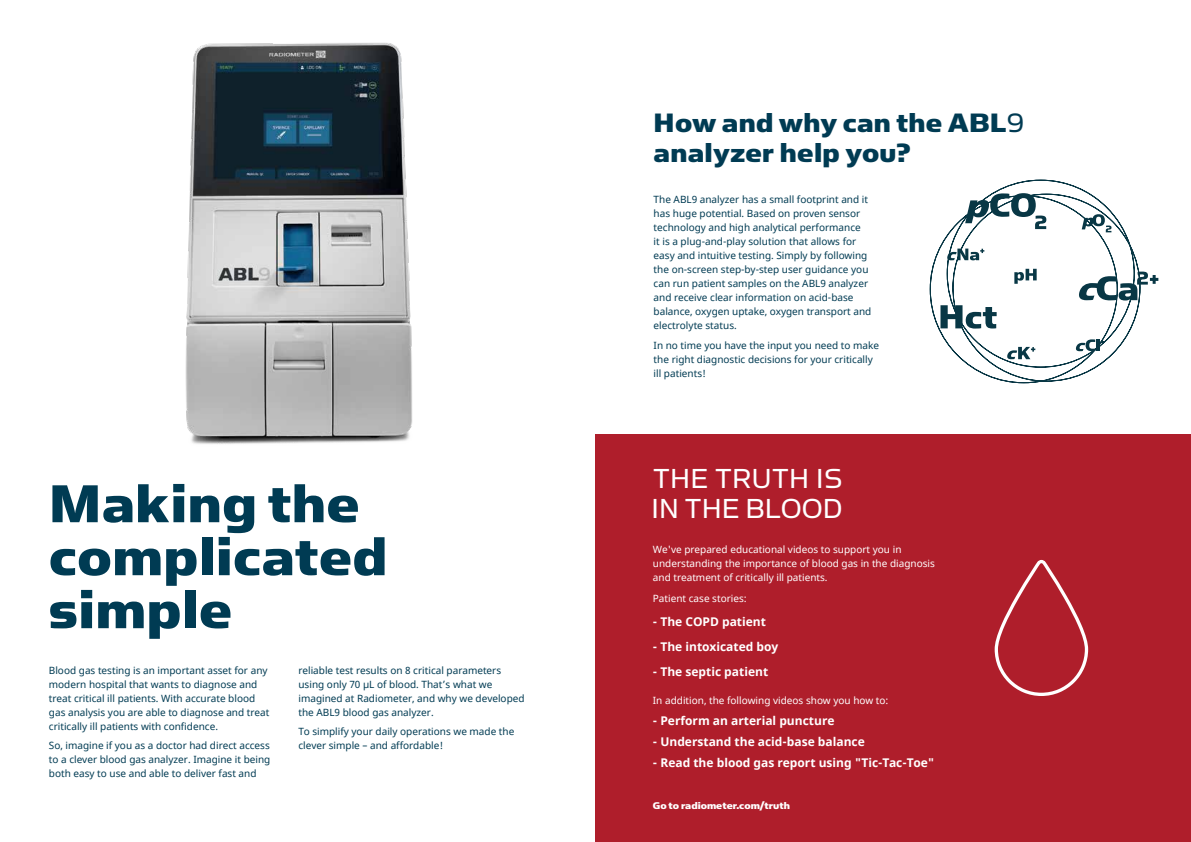
<style>
.page{position:relative;width:1191px;height:842px;background:#fff}
.page>*{position:absolute;margin:0;border:0;box-sizing:border-box;transform-origin:0 0}
.t1{font:60px/53px "Simian Text Chimpanzee";letter-spacing:.01em;color:#003b53}
.t2{font:31px/30px "Simian Text Orangutan";letter-spacing:.005em;color:#fff}
.t3{font:30px/30px "Simian Text Chimpanzee";letter-spacing:.01em;color:#003b53}
.t4{font:700 12px "Noto Sans";color:#fff}
.t5{font:11px "Simian Text Chimpanzee";color:#fff}
.t6{font:10px/14px "Noto Sans";color:#003b53}
.t7{font:10px/14px "Noto Sans";color:#fff}
.s1{font-family:"Simian Text Orangutan"}
</style>
<div class="page">
<div style="left:596px;top:435px;width:595px;height:407px;background:#af1e2b"></div>
<img style="left:185px;top:42px;width:227px;height:402px">
<svg style="left:930px;top:180px;width:228px;height:203px"></svg>
<svg style="left:994px;top:560px;width:94px;height:136px"></svg>
<h1 class="t1" style="left:49px;top:476px;width:340px">Making the complicated simple</h1>
<p class="t6" style="left:49px;top:663px;width:222px">Blood gas testing is an important asset for any modern hospital that wants to diagnose and treat critical ill patients. With accurate blood gas analysis you are able to diagnose and treat critically ill patients with confidence.</p>
<p class="t6" style="left:49px;top:739px;width:223px;text-align:justify">So, imagine if you as a doctor had direct access to a clever blood gas analyzer. Imagine it being both easy to use and able to deliver fast and</p>
<p class="t6" style="left:298px;top:663px;width:228px">reliable test results on 8 critical parameters using only 70 μL of blood. That’s what we imagined at Radiometer, and why we developed the ABL9 blood gas analyzer.</p>
<p class="t6" style="left:298px;top:725px;width:217px">To simplify your daily operations we made the clever simple – and affordable!</p>
<h3 class="t3" style="left:653px;top:107px;width:372px">How and why can the ABL<span class="s1">9 </span>analyzer help you?</h3>
<p class="t6" style="left:653px;top:193px;width:219px">The ABL9 analyzer has a small footprint and it has huge potential. Based on proven sensor technology and high analytical performance<br>it is a plug-and-play solution that allows for easy and intuitive testing. Simply by following the on-screen step-by-step user guidance you can run patient samples on the ABL9 analyzer and receive clear information on acid-base balance, oxygen uptake, oxygen transport and electrolyte status.</p>
<p class="t6" style="left:653px;top:339px;width:227px">In no time you have the input you need to make the right diagnostic decisions for your critically ill patients!</p>
<h2 class="t2" style="left:651px;top:462px;width:193px">THE TRUTH IS<br>IN THE BLOOD</h2>
<p class="t7" style="left:653px;top:542px;width:283px">We've prepared educational videos to support you in understanding the importance of blood gas in the diagnosis and treatment of critically ill patients.</p>
<p class="t7" style="left:653px;top:591px;width:95px">Patient case stories:</p>
<p class="t4" style="left:653px;top:613px;width:115px">- The COPD patient</p>
<p class="t4" style="left:653px;top:638px;width:127px">- The intoxicated boy</p>
<p class="t4" style="left:653px;top:663px;width:117px">- The septic patient</p>
<p class="t7" style="left:653px;top:694px;width:237px">In addition, the following videos show you how to:</p>
<p class="t4" style="left:653px;top:712px;width:183px">- Perform an arterial puncture</p>
<p class="t4" style="left:653px;top:733px;width:213px">- Understand the acid-base balance</p>
<p class="t4" style="left:653px;top:754px;width:283px">- Read the blood gas report using "Tic-Tac-Toe"</p>
<p class="t5" style="left:653px;top:799px;width:139px">Go to radiometer.com/truth</p>
</div>
